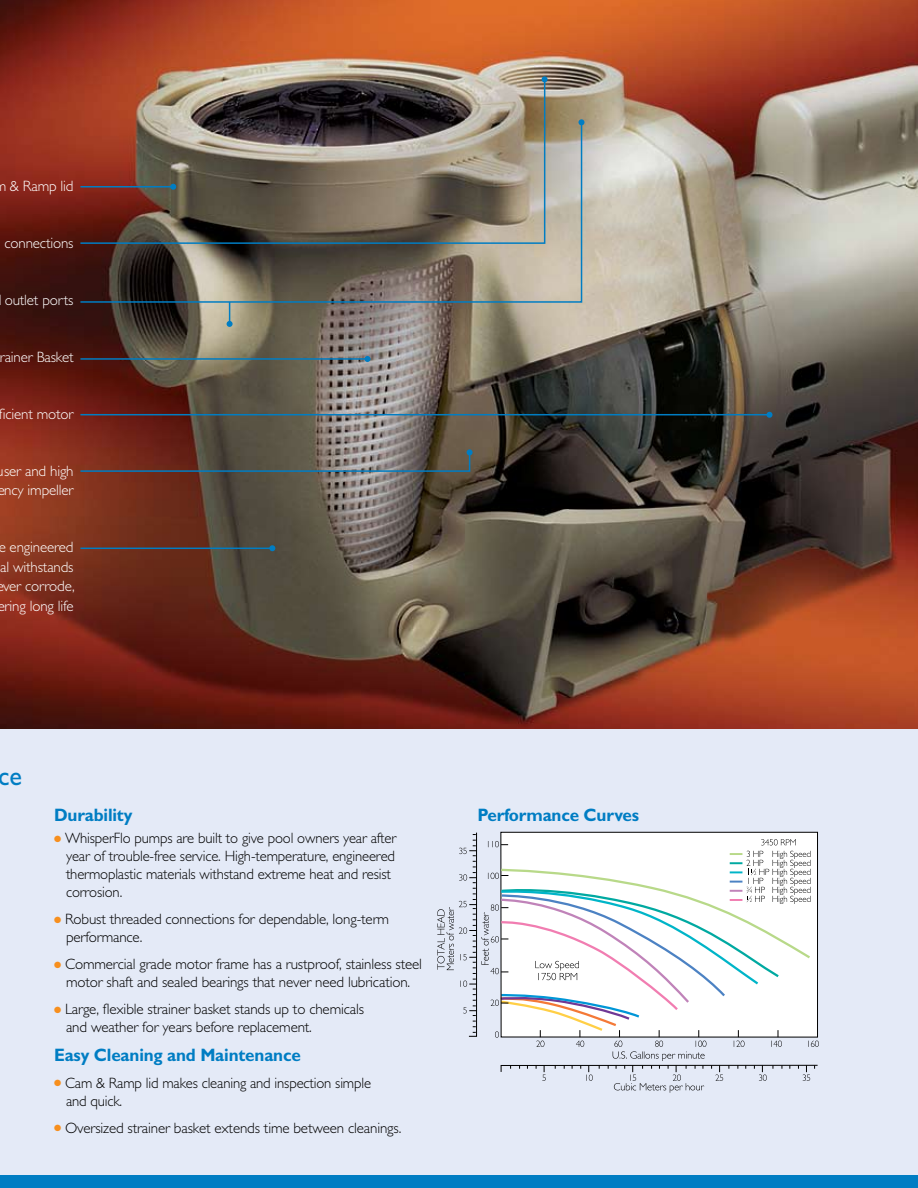
<style>
.page{position:relative;width:918px;height:1188px;background:#fff}
.page>*{position:absolute;margin:0;border:0;box-sizing:border-box;transform-origin:0 0}
.t1{font:27px "Gill Sans Std";color:#007dc3}
.t2{font:700 18px "Gill Sans Std";letter-spacing:-.01em;color:#007dc3;scale:.95 1}
.t3{font:300 15px/18px "Gill Sans Std";letter-spacing:-.01em;color:#000}
.t4{font:300 15px/19.5px "Gill Sans Std";letter-spacing:-.01em;color:#fff}
.s1{color:#f78f1e}
</style>
<div class="page">
<img style="left:0;top:0;width:918px;height:729px">
<div style="left:0;top:729px;width:918px;height:455px;background:#e4eaf7"></div>
<div style="left:0;top:1176px;width:918px;height:12px;background:#007dc3"></div>
<svg style="left:79px;top:449px;width:394px;height:24px;background:#66544d"></svg>
<svg style="left:766px;top:412px;width:6px;height:6px"></svg>
<hr style="left:80px;top:414px;width:690px;height:1px;background:#007dc3">
<svg style="left:79px;top:123px;width:504px;height:180px;background:#787066"></svg>
<svg style="left:227px;top:302px;width:6px;height:25px"></svg>
<svg style="left:578px;top:119px;width:6px;height:6px"></svg>
<img style="left:79px;top:77px;width:467px;height:168px">
<svg style="left:542px;top:76px;width:6px;height:6px"></svg>
<svg style="left:269px;top:545px;width:6px;height:6px"></svg>
<hr style="left:80px;top:548px;width:192px;height:1px;background:#007dc3">
<svg style="left:437px;top:832px;width:382px;height:261px"></svg>
<svg style="left:364px;top:356px;width:6px;height:6px"></svg>
<hr style="left:80px;top:358px;width:288px;height:2px;background:#007dc3">
<p class="t4" style="left:-6px;top:176px;width:81px">m &amp; Ramp lid</p>
<p class="t4" style="left:4px;top:233px;width:71px">connections</p>
<p class="t4" style="left:5px;top:290px;width:70px">outlet ports</p>
<p class="t4" style="left:-1px;top:347px;width:76px">rainer Basket</p>
<p class="t4" style="left:-2px;top:404px;width:77px">ficient motor</p>
<p class="t4" style="left:-3px;top:461px;width:78px">user and high ency impeller</p>
<p class="t4" style="left:-3px;top:538px;width:79px;text-align:center">e engineered al withstands ver corrode, ering long life</p>
<h1 class="t1" style="left:-1px;top:761px;width:25px">ce</h1>
<p class="t2" style="left:54px;top:804px;width:84px">Durability</p>
<p class="t2" style="left:478px;top:805px;width:172px">Performance Curves</p>
<p class="t3" style="left:66px;top:829px;width:332px;text-indent:-12px"><span class="s1">●</span> WhisperFlo pumps are built to give pool owners year after year of trouble-free service. High-temperature, engineered thermoplastic materials withstand extreme heat and resist corrosion.</p>
<p class="t3" style="left:66px;top:910px;width:325px;text-indent:-12px"><span class="s1">●</span> Robust threaded connections for dependable, long-term performance.</p>
<p class="t3" style="left:54px;top:955px;width:369px;text-align:center"><span class="s1">●</span> Commercial grade motor frame has a rustproof, stainless steel motor shaft and sealed bearings that never need lubrication.</p>
<p class="t3" style="left:66px;top:1000px;width:300px;text-indent:-12px"><span class="s1">●</span> Large, flexible strainer basket stands up to chemicals and weather for years before replacement.</p>
<p class="t2" style="left:54px;top:1044px;width:261px">Easy Cleaning and Maintenance</p>
<p class="t3" style="left:66px;top:1074px;width:307px;text-indent:-12px"><span class="s1">●</span> Cam &amp; Ramp lid makes cleaning and inspection simple and quick.</p>
<p class="t3" style="left:54px;top:1119px;width:349px"><span class="s1">●</span> Oversized strainer basket extends time between cleanings.</p>
</div>
